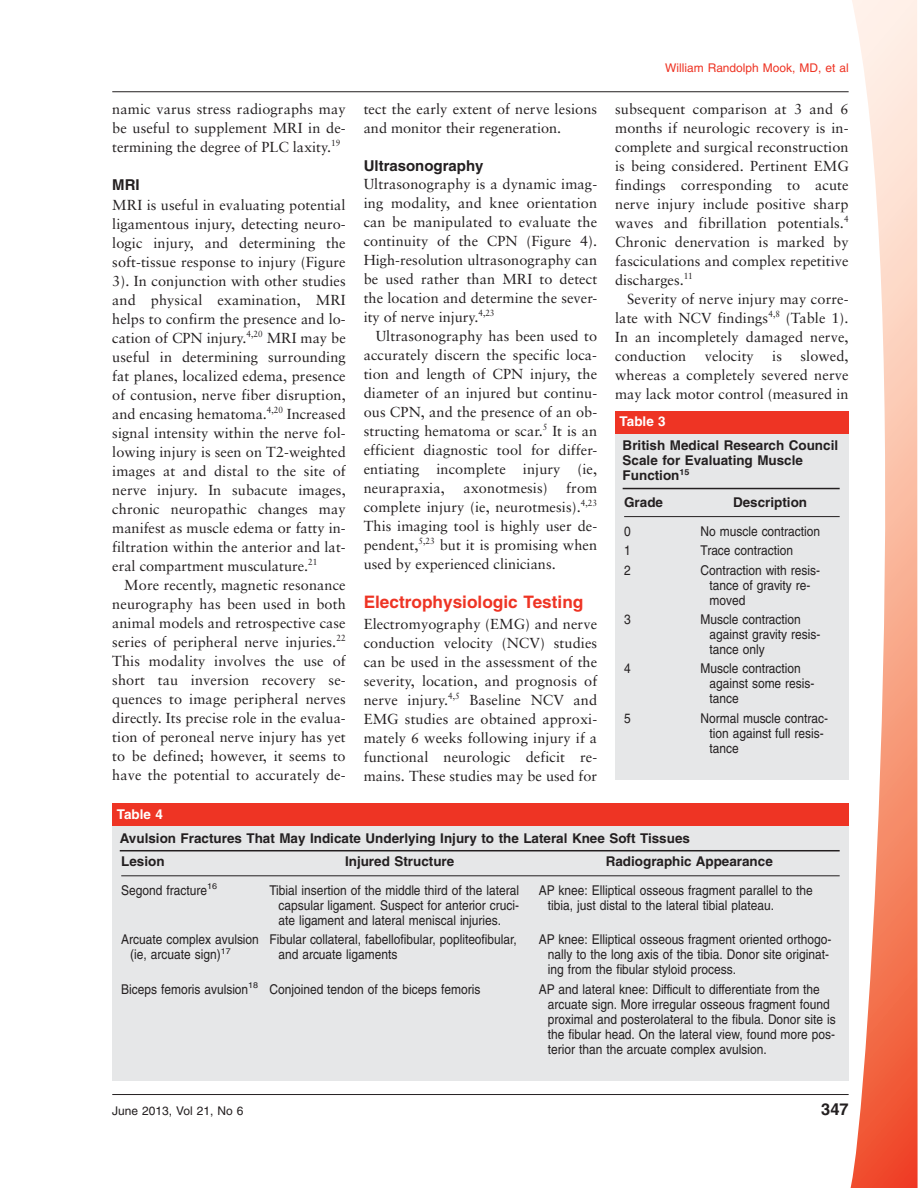
<style>
.page{position:relative;width:918px;height:1188px;background:#fff}
.page>*{position:absolute;margin:0;border:0;box-sizing:border-box;transform-origin:0 0}
.t1{font:700 17.25px "Helvetica";color:#ee3424}
.t2{font:700 16.5px "Helvetica";color:#231f20}
.t3{font:700 15px "Helvetica";color:#231f20}
.t4{font:14.55px/19px "Sabon";letter-spacing:.005em;color:#231f20;text-align:justify}
.t5{font:13.5px/15px "Helvetica";color:#231f20;scale:.89 1}
.t6{font:700 13.5px/15px "Helvetica";color:#231f20}
.t7{font:700 13.5px "Helvetica";color:#fff}
.t8{font:12px "Helvetica";color:#ee3424}
.t9{font:12px "Helvetica";color:#231f20}
</style>
<div class="page">
<svg style="left:850px;top:0;width:68px;height:1188px"></svg>
<div style="left:615px;top:411px;width:234px;height:23px;background:#ee3424"></div>
<div style="left:615px;top:434px;width:234px;height:346px;background:#e6e7e8"></div>
<div style="left:112px;top:804px;width:737px;height:22px;background:#ee3424"></div>
<div style="left:112px;top:826px;width:737px;height:254px;background:#e6e7e8"></div>
<hr style="left:623px;top:488px;width:217px;height:1px;background:#231f20">
<hr style="left:624px;top:516px;width:216px;height:1px;background:#231f20">
<hr style="left:120px;top:850px;width:720px;height:1px;background:#231f20">
<hr style="left:121px;top:875px;width:719px;height:1px;background:#231f20">
<hr style="left:112px;top:91px;width:737px;height:1px;background:#231f20">
<hr style="left:112px;top:1094px;width:737px;height:1px;background:#231f20">
<p class="t4" style="left:112px;top:101px;width:235px">namic varus stress radiographs may be useful to supplement MRI in de&shy;termining the degree of PLC laxity.<sup>19</sup></p>
<p class="t3" style="left:112px;top:179px;width:29px">MRI</p>
<p class="t4" style="left:112px;top:196px;width:235px">MRI is useful in evaluating potential ligamentous injury, detecting neuro&shy;logic injury, and determining the soft-tissue response to injury (Figure 3). In conjunction with other studies and physical examination, MRI helps to confirm the presence and lo&shy;cation of CPN injury.<sup>4,20</sup> MRI may be useful in determining surrounding fat planes, localized edema, presence of contusion, nerve fiber disruption, and encasing hematoma.<sup>4,20</sup> Increased signal intensity within the nerve fol&shy;lowing injury is seen on T2-weighted images at and distal to the site of nerve injury. In subacute images, chronic neuropathic changes may manifest as muscle edema or fatty in&shy;filtration within the anterior and lat&shy;eral compartment musculature.<sup>21</sup></p>
<p class="t4" style="left:112px;top:577px;width:235px;text-indent:12px">More recently, magnetic resonance neurography has been used in both animal models and retrospective case series of peripheral nerve injuries.<sup>22<br></sup>This modality involves the use of short tau inversion recovery se&shy;quences to image peripheral nerves directly. Its precise role in the evalua&shy;tion of peroneal nerve injury has yet to be defined; however, it seems to have the potential to accurately de-</p>
<p class="t4" style="left:364px;top:101px;width:235px">tect the early extent of nerve lesions and monitor their regeneration.</p>
<p class="t3" style="left:364px;top:160px;width:121px">Ultrasonography</p>
<p class="t4" style="left:364px;top:176px;width:235px">Ultrasonography is a dynamic imag&shy;ing modality, and knee orientation can be manipulated to evaluate the continuity of the CPN (Figure 4).<br>High-resolution ultrasonography can be used rather than MRI to detect the location and determine the sever&shy;ity of nerve injury.<sup>4,23</sup></p>
<p class="t4" style="left:364px;top:328px;width:235px;text-indent:12px">Ultrasonography has been used to accurately discern the specific loca&shy;tion and length of CPN injury, the diameter of an injured but continu&shy;ous CPN, and the presence of an ob&shy;structing hematoma or scar.<sup>5</sup> It is an efficient diagnostic tool for differ&shy;entiating incomplete injury (ie, neurapraxia,</p>
<p class="t4" style="left:364px;top:480px;width:235px;text-indent:203px">from complete injury (ie, neurotmesis).<sup>4,23<br></sup>This imaging tool is highly user de&shy;pendent,<sup>5,23</sup> but it is promising when used by experienced clinicians.</p>
<p class="t1" style="left:364px;top:596px;width:221px">Electrophysiologic Testing</p>
<p class="t4" style="left:364px;top:616px;width:235px">Electromyography (EMG) and nerve conduction velocity (NCV) studies can be used in the assessment of the severity, location, and prognosis of nerve injury.<sup>4,5</sup> Baseline NCV and EMG studies are obtained approxi&shy;mately 6 weeks following injury if a functional neurologic deficit re&shy;mains. These studies may be used for</p>
<p class="t4" style="left:463px;top:480px;width:86px">axonotmesis)</p>
<p class="t8" style="left:665px;top:63px;width:185px">William Randolph Mook, MD, et al</p>
<p class="t4" style="left:615px;top:101px;width:235px">subsequent comparison at 3 and 6 months if neurologic recovery is in&shy;complete and surgical reconstruction is being considered. Pertinent EMG findings corresponding to acute nerve injury include positive sharp waves and fibrillation potentials.<sup>4<br></sup>Chronic denervation is marked by fasciculations and complex repetitive discharges.<sup>11</sup></p>
<p class="t4" style="left:615px;top:291px;width:235px;text-indent:12px">Severity of nerve injury may corre&shy;late with NCV findings<sup>4,8</sup> (Table 1).<br>In an incompletely damaged nerve, conduction</p>
<p class="t4" style="left:615px;top:348px;width:235px;text-indent:185px">slowed, whereas a completely severed nerve may lack motor control (measured in</p>
<p class="t7" style="left:620px;top:417px;width:48px">Table 3</p>
<p class="t6" style="left:623px;top:439px;width:217px">British Medical Research Council<br>Scale for Evaluating Muscle<br>Function<sup>15</sup></p>
<p class="t6" style="left:624px;top:496px;width:40px">Grade</p>
<p class="t6" style="left:733px;top:496px;width:76px">Description</p>
<p class="t5" style="left:624px;top:525px;width:9px">0</p>
<p class="t5" style="left:700px;top:525px;width:136px">No muscle contraction</p>
<p class="t5" style="left:624px;top:544px;width:9px">1</p>
<p class="t5" style="left:700px;top:544px;width:106px">Trace contraction</p>
<p class="t5" style="left:624px;top:564px;width:9px">2</p>
<p class="t5" style="left:709px;top:564px;width:126px;text-indent:-9px">Contraction with resis&shy;tance of gravity re&shy;moved</p>
<p class="t5" style="left:624px;top:613px;width:9px">3</p>
<p class="t5" style="left:709px;top:613px;width:126px;text-indent:-9px">Muscle contraction against gravity resis&shy;tance only</p>
<p class="t5" style="left:624px;top:662px;width:9px">4</p>
<p class="t5" style="left:709px;top:662px;width:120px;text-indent:-9px">Muscle contraction against some resis&shy;tance</p>
<p class="t5" style="left:624px;top:712px;width:9px">5</p>
<p class="t5" style="left:709px;top:712px;width:135px;text-indent:-9px">Normal muscle contrac&shy;tion against full resis&shy;tance</p>
<p class="t4" style="left:705px;top:348px;width:51px">velocity</p>
<p class="t4" style="left:772px;top:348px;width:11px">is</p>
<p class="t7" style="left:117px;top:809px;width:48px">Table 4</p>
<p class="t6" style="left:120px;top:827px;width:572px;line-height:24px">Avulsion Fractures That May Indicate Underlying Injury to the Lateral Knee Soft Tissues<br>Lesion</p>
<p class="t6" style="left:345px;top:856px;width:111px">Injured Structure</p>
<p class="t6" style="left:606px;top:856px;width:169px">Radiographic Appearance</p>
<p class="t5" style="left:121px;top:884px;width:109px">Segond fracture<sup>16</sup></p>
<p class="t5" style="left:278px;top:884px;width:272px;text-align:justify;text-indent:-9px">Tibial insertion of the middle third of the lateral capsular ligament. Suspect for anterior cruci&shy;ate ligament and lateral meniscal injuries.</p>
<p class="t5" style="left:548px;top:884px;width:299px;text-indent:-9px">AP knee: Elliptical osseous fragment parallel to the tibia, just distal to the lateral tibial plateau.</p>
<p class="t5" style="left:130px;top:933px;width:146px;text-indent:-9px">Arcuate complex avulsion (ie, arcuate sign)<sup>17</sup></p>
<p class="t5" style="left:278px;top:933px;width:269px;text-indent:-9px">Fibular collateral, fabellofibular, popliteofibular, and arcuate ligaments</p>
<p class="t5" style="left:548px;top:933px;width:320px;text-indent:-9px">AP knee: Elliptical osseous fragment oriented orthogo&shy;nally to the long axis of the tibia. Donor site originat&shy;ing from the fibular styloid process.</p>
<p class="t5" style="left:121px;top:983px;width:405px">Biceps femoris avulsion<sup>18</sup> Conjoined tendon of the biceps femoris</p>
<p class="t5" style="left:548px;top:983px;width:325px;text-indent:-9px">AP and lateral knee: Difficult to differentiate from the arcuate sign. More irregular osseous fragment found proximal and posterolateral to the fibula. Donor site is the fibular head. On the lateral view, found more pos&shy;terior than the arcuate complex avulsion.</p>
<p class="t9" style="left:112px;top:1107px;width:133px">June 2013, Vol 21, No 6</p>
<p class="t2" style="left:821px;top:1103px;width:29px">347</p>
</div>
